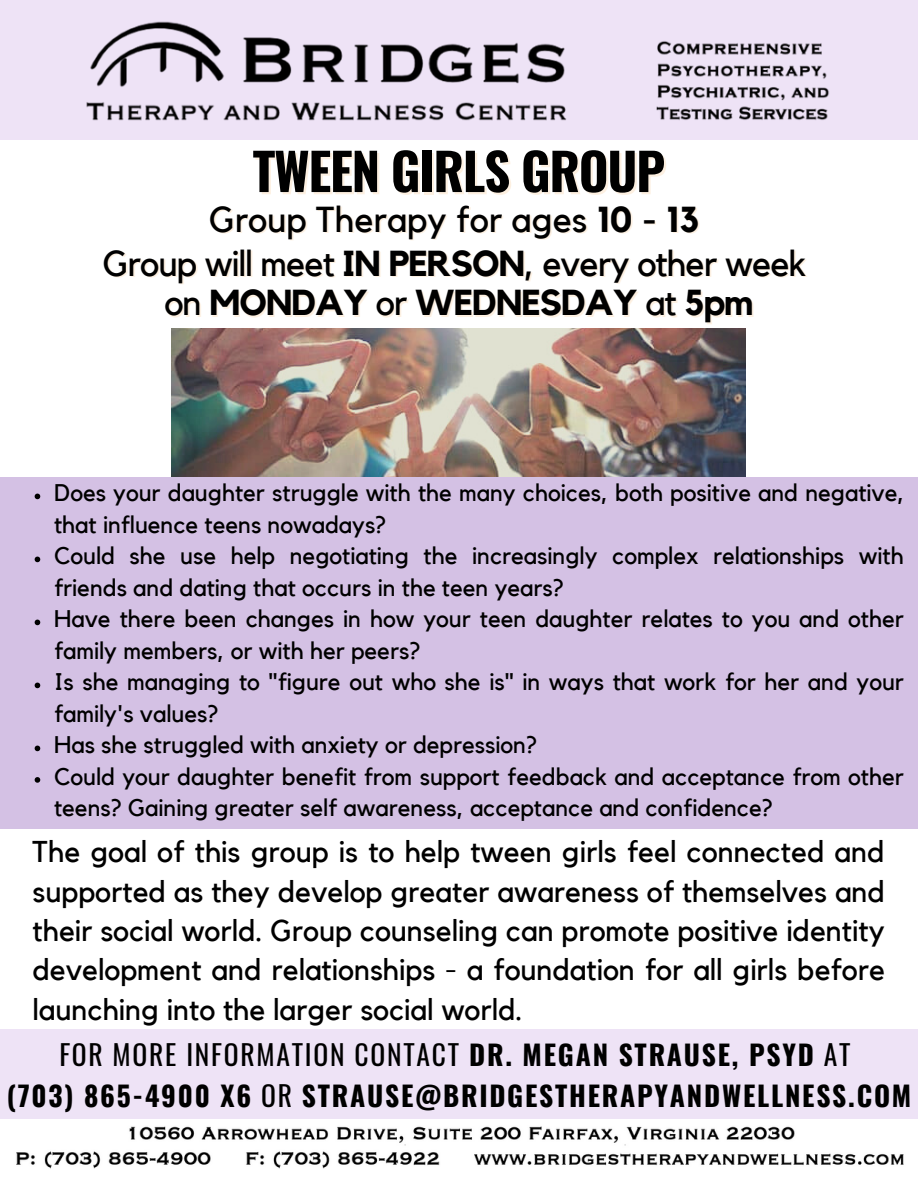
<style>
.page{position:relative;width:918px;height:1188px;background:#fff}
.page>*{position:absolute;margin:0;border:0;box-sizing:border-box;transform-origin:0 0}
.t1{font:700 51px "Oswald";letter-spacing:-.025em;color:#000}
.t2{font:36px "Kollektif";letter-spacing:-.025em;color:#000}
.t3{font:36px "Kollektif";color:#000}
.t4{font:700 36px "Kollektif";letter-spacing:-.025em;color:#000}
.t5{font:30px/39.3px "Kollektif";color:#000;text-align:justify}
.t6{font:700 27.6px "Oswald";letter-spacing:.065em;color:#000}
.t7{font:27.6px "Oswald";letter-spacing:.065em;color:#000}
.t8{font:24px/31.5px "Kollektif";color:#000}
.s1{font-weight:700}
.s2{font-weight:400;color:rgb(250 219 182/.4)}
.s3{color:rgb(250 219 182/.4)}
.s4{font-weight:400}
</style>
<div class="page">
<div style="left:0;top:0;width:918px;height:140px;background:#eee3f6"></div>
<img style="left:172px;top:328px;width:574px;height:150px">
<img style="left:86px;top:21px;width:743px;height:100px">
<div style="left:0;top:478px;width:918px;height:351px;background:#d4c1e4"></div>
<div style="left:0;top:1029px;width:918px;height:91px;background:#eee3f6"></div>
<img style="left:16px;top:1126px;width:888px;height:43px">
<svg style="left:35px;top:494px;width:5px;height:5px"></svg>
<svg style="left:35px;top:557px;width:5px;height:5px"></svg>
<svg style="left:35px;top:620px;width:5px;height:5px"></svg>
<svg style="left:35px;top:683px;width:5px;height:5px"></svg>
<svg style="left:35px;top:746px;width:5px;height:5px"></svg>
<svg style="left:35px;top:777px;width:5px;height:6px"></svg>
<p class="t1" style="left:253px;top:131px;width:414px">TWEEN GIRLS GROUP</p>
<p class="t3" style="left:209px;top:203px;width:492px">Group Therapy for ages <span class="s1">10 - 13</span></p>
<p class="t2" style="left:103px;top:246px;width:705px">Group will meet <span class="s1">IN PERSON</span>, every other week</p>
<p class="t4" style="left:166px;top:286px;width:591px"><span class="s2">on</span> MONDAY <span class="s2">or</span> WEDNESDAY <span class="s2">at</span> <span class="s3">5pm</span></p>
<p class="t8" style="left:54px;top:478px;width:852px">Does your daughter struggle with the many choices, both positive and negative, that influence teens nowadays?</p>
<p class="t8" style="left:54px;top:541px;width:851px">Could she use help negotiating the increasingly complex relationships with friends and dating that occurs in the teen years?</p>
<p class="t8" style="left:54px;top:604px;width:851px">Have there been changes in how your teen daughter relates to you and other family members, or with her peers?</p>
<p class="t8" style="left:54px;top:667px;width:851px">Is she managing to "figure out who she is" in ways that work for her and your family's values?</p>
<p class="t8" style="left:54px;top:730px;width:485px">Has she struggled with anxiety or depression?</p>
<p class="t8" style="left:54px;top:762px;width:851px">Could your daughter benefit from support feedback and acceptance from other teens? Gaining greater self awareness, acceptance and confidence?</p>
<p class="t5" style="left:32px;top:833px;width:854px">The goal of this group is to help tween girls feel connected and supported as they develop greater awareness of themselves and their social world. Group counseling can promote positive identity development and relationships - a foundation for all girls before launching into the larger social world.</p>
<p class="t7" style="left:59px;top:1033px;width:793px">FOR MORE INFORMATION CONTACT <span class="s1">DR. MEGAN STRAUSE, PSYD</span> AT</p>
<p class="t6" style="left:7px;top:1074px;width:906px">(703) 865-4900 X6 <span class="s4">OR</span> STRAUSE@BRIDGESTHERAPYANDWELLNESS.COM</p>
</div>
